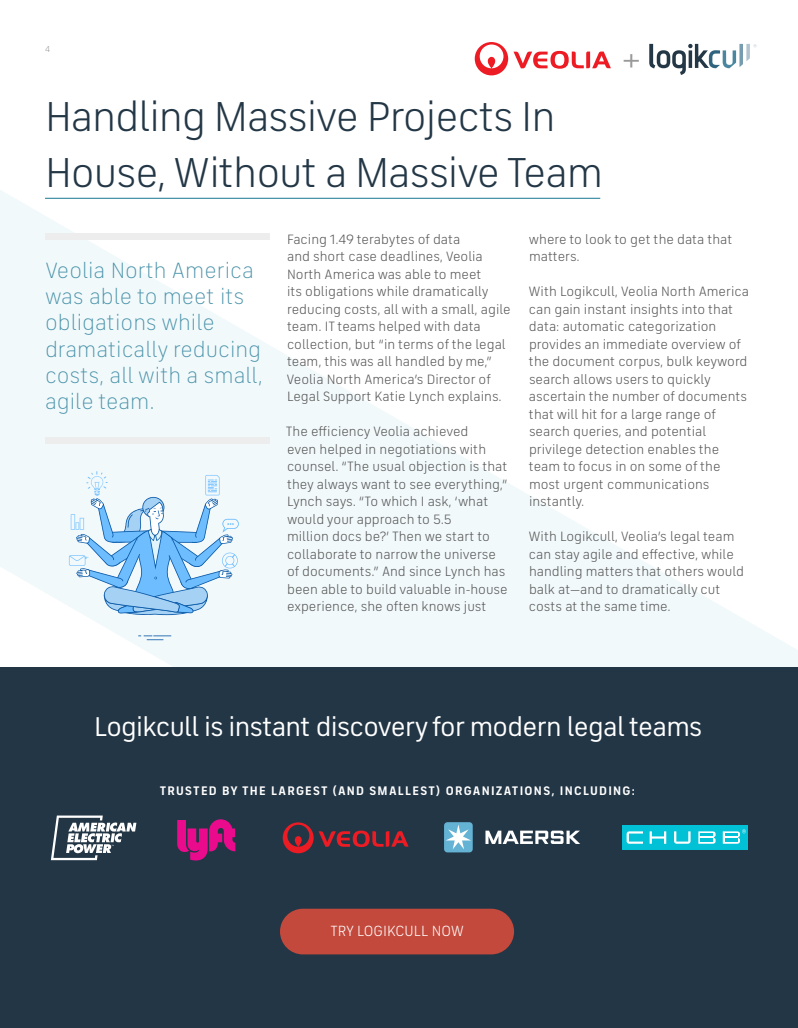
<style>
.page{position:relative;width:798px;height:1028px;background:#fff}
.page>*{position:absolute;margin:0;border:0;box-sizing:border-box;transform-origin:0 0}
.t1{font:42.5px/55px "FS Industrie";letter-spacing:-.025em;color:#233746}
.t2{font:40px "FS Industrie";color:#9a999a}
.t3{font:27.5px "FS Industrie";letter-spacing:-.025em;color:#fff}
.t4{font:300 22.5px/26.2px "FS Industrie";color:#4891a8}
.t5{font:15px "FS Industrie";color:#fff}
.t6{font:13.75px/17.5px "FS Industrie";color:#565555}
.t7{font:700 12.5px "FS Industrie";letter-spacing:.1em;color:#fff}
.t8{font:8.75px "FS Industrie";color:#9a999a}
</style>
<div class="page">
<svg style="left:649px;top:44px;width:107px;height:31px"></svg>
<svg style="left:474px;top:42px;width:136px;height:33px"></svg>
<svg style="left:0;top:190px;width:797px;height:477px"></svg>
<hr style="left:45px;top:198px;width:555px;height:1px;background:#4891a8">
<div style="left:0;top:667px;width:797px;height:361px;background:#233646"></div>
<div style="left:280px;top:908px;width:234px;height:46px;background:#c3493c;border-radius:23px"></div>
<svg style="left:282px;top:822px;width:126px;height:31px"></svg>
<svg style="left:485px;top:830px;width:95px;height:14px"></svg>
<div style="left:444px;top:822px;width:28px;height:30px;background:#64b2d4;border-radius:3px"></div>
<svg style="left:446px;top:825px;width:25px;height:24px"></svg>
<div style="left:621px;top:825px;width:126px;height:25px;background:#01c1d6"></div>
<svg style="left:698px;top:831px;width:17px;height:12px"></svg>
<svg style="left:674px;top:831px;width:16px;height:12px"></svg>
<svg style="left:649px;top:831px;width:17px;height:12px"></svg>
<svg style="left:626px;top:831px;width:16px;height:12px"></svg>
<svg style="left:722px;top:829px;width:23px;height:14px"></svg>
<svg style="left:177px;top:819px;width:58px;height:41px"></svg>
<svg style="left:51px;top:815px;width:85px;height:45px"></svg>
<div style="left:45px;top:233px;width:224px;height:7px;background:#ededed"></div>
<div style="left:45px;top:436px;width:224px;height:7px;background:#ededed"></div>
<svg style="left:138px;top:635px;width:33px;height:5px"></svg>
<svg style="left:69px;top:471px;width:170px;height:144px"></svg>
<p class="t8" style="left:45px;top:44px;width:7px">4</p>
<h1 class="t1" style="left:45px;top:90px;width:559px">Handling Massive Projects In<br>House, Without a Massive Team</h1>
<h2 class="t2" style="left:621px;top:35px;width:21px">+</h2>
<h3 class="t4" style="left:45px;top:257px;width:219px">Veolia North America was able to meet its obligations while dramatically reducing costs, all with a small, agile team.</h3>
<p class="t6" style="left:286px;top:230px;width:226px">Facing 1.49 terabytes of data<br>and short case deadlines, Veolia North America was able to meet<br>its obligations while dramatically reducing costs, all with a small, agile team. IT teams helped with data collection, but “in terms of the legal team, this was all handled by me,” Veolia North America’s Director of Legal Support Katie Lynch explains.</p>
<p class="t6" style="left:286px;top:423px;width:223px">The efficiency Veolia achieved<br>even helped in negotiations with counsel. “The usual objection is that they always want to see everything,” Lynch says. “To which I ask, ‘what would your approach to 5.5<br>million docs be?’ Then we start to collaborate to narrow the universe of documents.” And since Lynch has been able to build valuable in-house experience, she often knows just</p>
<p class="t6" style="left:528px;top:230px;width:205px">where to look to get the data that matters.</p>
<p class="t6" style="left:528px;top:283px;width:222px">With Logikcull, Veolia North America can gain instant insights into that data: automatic categorization provides an immediate overview of the document corpus, bulk keyword search allows users to quickly ascertain the number of documents that will hit for a large range of search queries, and potential privilege detection enables the team to focus in on some of the most urgent communications instantly.</p>
<p class="t6" style="left:528px;top:528px;width:217px">With Logikcull, Veolia’s legal team can stay agile and effective, while handling matters that others would balk at—and to dramatically cut costs at the same time.</p>
<h3 class="t3" style="left:94px;top:710px;width:609px">Logikcull is instant discovery for modern legal teams</h3>
<p class="t7" style="left:160px;top:782px;width:476px">TRUSTED BY THE LARGEST (AND SMALLEST) ORGANIZATIONS, INCLUDING:</p>
<p class="t5" style="left:330px;top:922px;width:135px">TRY LOGIKCULL NOW</p>
</div>
